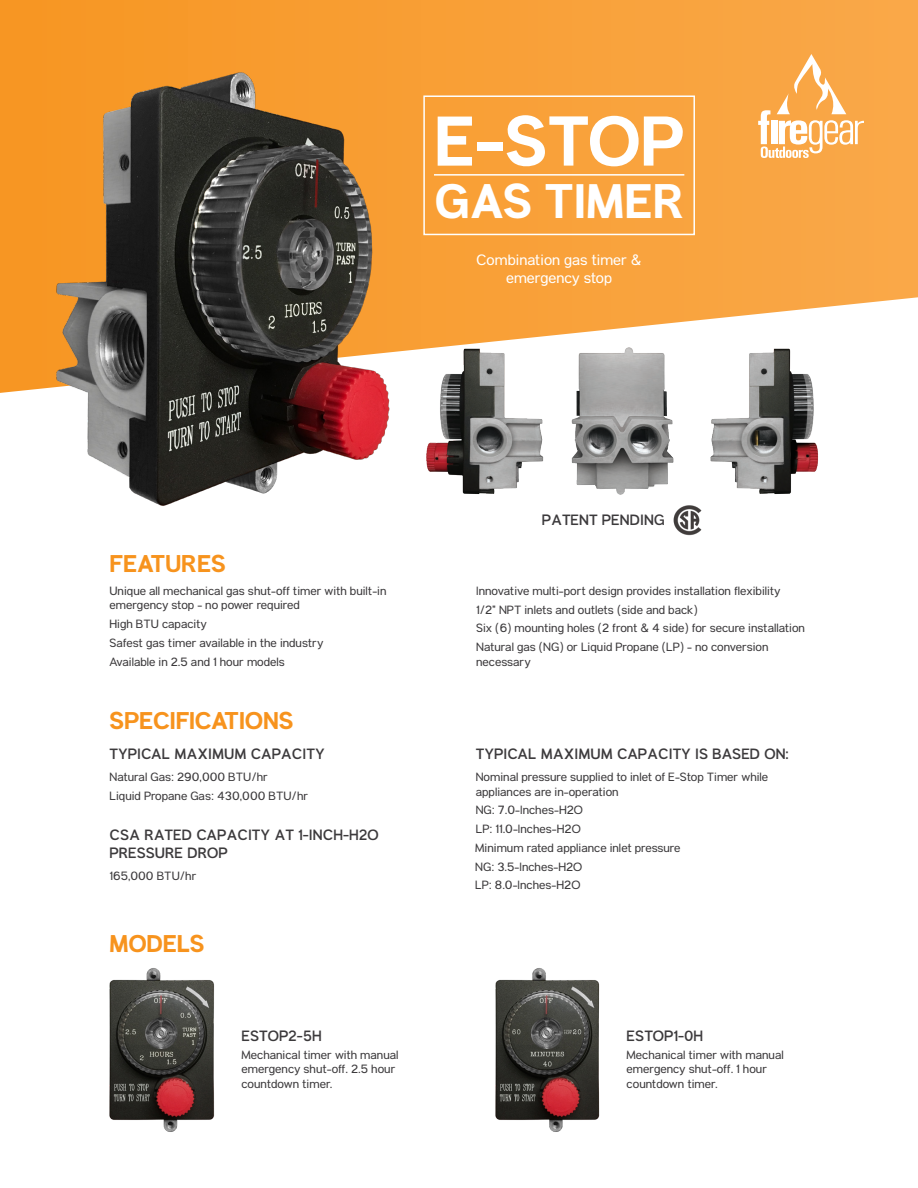
<style>
.page{position:relative;width:918px;height:1188px;background:#fff}
.page>*{position:absolute;margin:0;border:0;box-sizing:border-box;transform-origin:0 0}
.t1{font:800 70.5px "Anderson Grotesk";color:#fff}
.t2{font:800 48.6px "Anderson Grotesk";color:#fff}
.t3{font:800 24.3px "Anderson Grotesk";color:#f7931d}
.t4{font:700 15px/18px "Anderson Grotesk";color:#3c3a3c}
.t5{font:15px/18px "Anderson Grotesk";color:#fff;text-align:center}
.t6{font:12px/14.4px "Anderson Grotesk";color:#3c3a3c}
</style>
<div class="page">
<svg style="left:0;top:0;width:918px;height:393px;background:#f9a543"></svg>
<svg style="left:758px;top:54px;width:106px;height:104px"></svg>
<img style="left:54px;top:54px;width:360px;height:452px">
<img style="left:414px;top:330px;width:417px;height:165px">
<img style="left:110px;top:968px;width:105px;height:164px">
<img style="left:495px;top:968px;width:105px;height:164px">
<img style="left:673px;top:505px;width:29px;height:31px">
<div style="left:423px;top:95px;width:272px;height:140px;border:2px solid #fff"></div>
<hr style="left:434px;top:174px;width:250px;height:2px;background:#fff">
<p class="t1" style="left:434px;top:89px;width:252px">E-STOP</p>
<p class="t2" style="left:434px;top:166px;width:252px">GAS TIMER</p>
<p class="t5" style="left:477px;top:249px;width:167px">Combination gas timer &amp; emergency stop</p>
<p class="t3" style="left:110px;top:546px;width:118px">FEATURES</p>
<p class="t6" style="left:110px;top:582px;width:279px">Unique all mechanical gas shut-off timer with built-in emergency stop - no power required</p>
<p class="t6" style="left:110px;top:615px;width:99px">High BTU capacity</p>
<p class="t6" style="left:110px;top:634px;width:215px">Safest gas timer available in the industry</p>
<p class="t6" style="left:110px;top:653px;width:177px">Available in 2.5 and 1 hour models</p>
<p class="t3" style="left:110px;top:702px;width:185px">SPECIFICATIONS</p>
<p class="t4" style="left:110px;top:743px;width:217px">TYPICAL MAXIMUM CAPACITY</p>
<p class="t6" style="left:110px;top:768px;width:160px">Natural Gas: 290,000 BTU/hr</p>
<p class="t6" style="left:110px;top:787px;width:200px">Liquid Propane Gas: 430,000 BTU/hr</p>
<p class="t4" style="left:110px;top:824px;width:271px">CSA RATED CAPACITY AT 1-INCH-H2O<br>PRESSURE DROP</p>
<p class="t6" style="left:110px;top:867px;width:88px">165,000 BTU/hr</p>
<p class="t3" style="left:110px;top:926px;width:96px">MODELS</p>
<p class="t4" style="left:241px;top:1025px;width:82px">ESTOP2-5H</p>
<p class="t6" style="left:241px;top:1046px;width:159px">Mechanical timer with manual emergency shut-off. 2.5 hour countdown timer.</p>
<p class="t4" style="left:542px;top:510px;width:125px">PATENT PENDING</p>
<p class="t6" style="left:476px;top:582px;width:306px">Innovative multi-port design provides installation flexibility</p>
<p class="t6" style="left:476px;top:601px;width:223px">1/2” NPT inlets and outlets (side and back)</p>
<p class="t6" style="left:476px;top:620px;width:330px">Six (6) mounting holes (2 front &amp; 4 side) for secure installation</p>
<p class="t6" style="left:476px;top:638px;width:294px">Natural gas (NG) or Liquid Propane (LP) - no conversion necessary</p>
<p class="t4" style="left:476px;top:743px;width:315px">TYPICAL MAXIMUM CAPACITY IS BASED ON:</p>
<p class="t6" style="left:476px;top:768px;width:294px">Nominal pressure supplied to inlet of E-Stop Timer while appliances are in-operation</p>
<p class="t6" style="left:476px;top:802px;width:109px">NG: 7.0-Inches-H2O</p>
<p class="t6" style="left:476px;top:820px;width:107px">LP: 11.0-Inches-H2O</p>
<p class="t6" style="left:475px;top:839px;width:207px">Minimum rated appliance inlet pressure</p>
<p class="t6" style="left:475px;top:858px;width:109px">NG: 3.5-Inches-H2O</p>
<p class="t6" style="left:475px;top:877px;width:107px">LP: 8.0-Inches-H2O</p>
<p class="t4" style="left:627px;top:1025px;width:78px">ESTOP1-0H</p>
<p class="t6" style="left:627px;top:1046px;width:159px">Mechanical timer with manual emergency shut-off. 1 hour countdown timer.</p>
</div>
